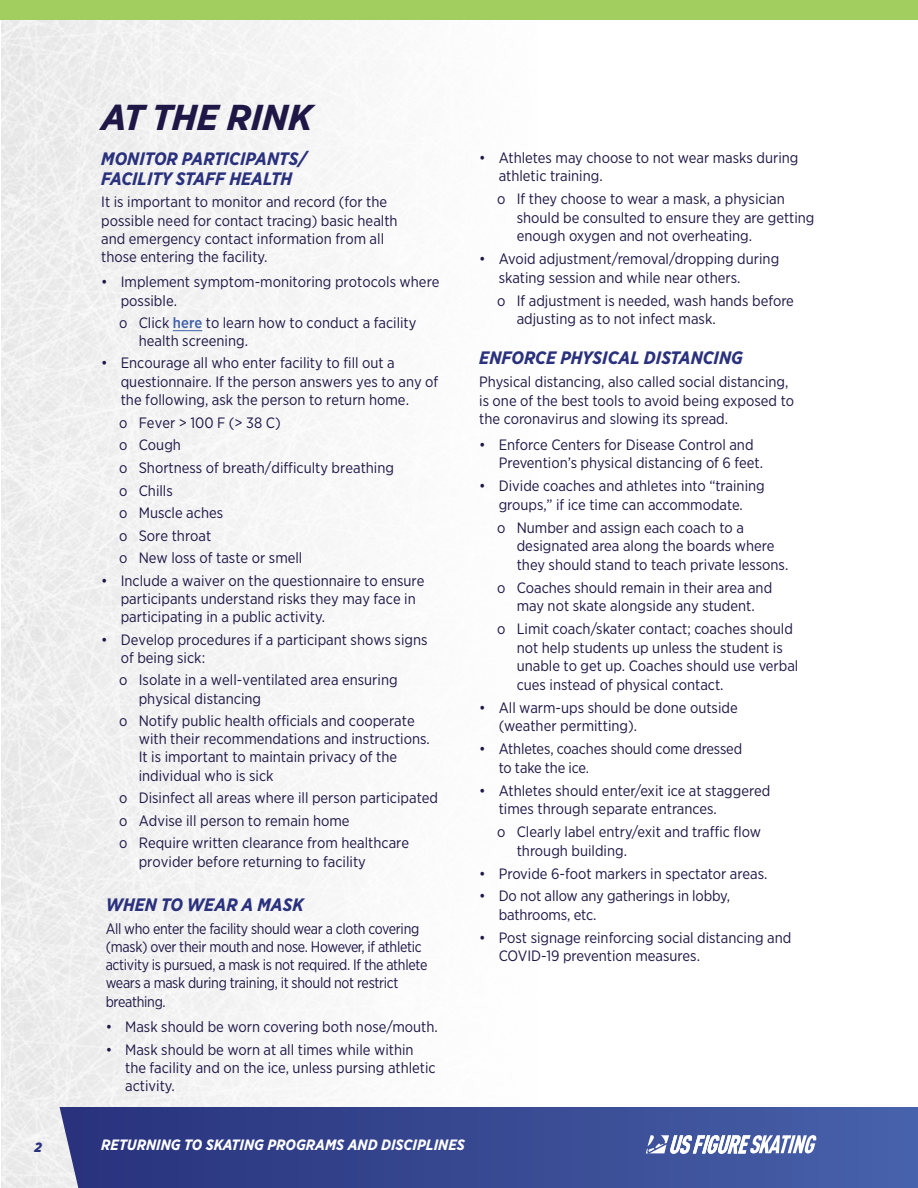
<style>
.page{position:relative;width:918px;height:1188px;background:#fff}
.page>*{position:absolute;margin:0;border:0;box-sizing:border-box;transform-origin:0 0}
.t1{font:italic 700 36px "Gotham Narrow";letter-spacing:-.01em;color:#1f1746;scale:1.08 1}
.t2{font:italic 700 18px/19.8px "Gotham Narrow";color:#2a317d}
.t3{font:15px/18.6px "Gotham Narrow";color:#1f1746}
.t4{font:15px/18.3px "Gotham Narrow";letter-spacing:-.02em;color:#1f1746;scale:.96 1}
.t5{font:15px/22.5px "Gotham Narrow";color:#1e1745}
.t6{font:italic 700 15px "Gotham Narrow";color:#fff}
.t7{font:italic 900 13.5px "Gotham Narrow";color:#2a317d}
.s1{font-weight:500;color:#4160aa}
.s2{color:#1f1746}
</style>
<div class="page">
<img style="left:2px;top:19px;width:643px;height:1169px">
<svg style="left:173px;top:330px;width:29px;height:1px"></svg>
<svg style="left:60px;top:1107px;width:858px;height:81px;background:#394a93"></svg>
<svg style="left:646px;top:1135px;width:170px;height:19px"></svg>
<div style="left:0;top:0;width:918px;height:19px;background:#a1ce5e"></div>
<h1 class="t1" style="left:101px;top:94px;width:197px">AT THE RINK</h1>
<p class="t2" style="left:101px;top:149px;width:207px">MONITOR PARTICIPANTS/<br>FACILITY STAFF HEALTH</p>
<p class="t3" style="left:101px;top:193px;width:298px">It is important to monitor and record (for the possible need for contact tracing) basic health and emergency contact information from all those entering the facility.</p>
<p class="t3" style="left:121px;top:272px;width:320px;text-indent:-20px">• Implement symptom-monitoring protocols where possible.</p>
<p class="t3" style="left:139px;top:313px;width:279px;line-height:18px;text-indent:-20px">o Click <span class="s1">here</span> to learn how to conduct a facility health screening.</p>
<p class="t3" style="left:121px;top:354px;width:319px;text-indent:-20px">• Encourage all who enter facility to fill out a questionnaire. If the person answers yes to any of the following, ask the person to return home.</p>
<p class="t3" style="left:119px;top:411px;width:276px;line-height:22.6px">o Fever &gt; 100 F (&gt; 38 C)<br>o Cough<br>o Shortness of breath/difficulty breathing o Chills<br>o Muscle aches<br>o Sore throat<br>o New loss of taste or smell</p>
<p class="t3" style="left:121px;top:571px;width:305px;text-indent:-20px">• Include a waiver on the questionnaire to ensure participants understand risks they may face in participating in a public activity.</p>
<p class="t3" style="left:121px;top:630px;width:308px;text-indent:-20px">• Develop procedures if a participant shows signs of being sick:</p>
<p class="t3" style="left:139px;top:671px;width:260px;text-indent:-19px">o Isolate in a well-ventilated area ensuring physical distancing</p>
<p class="t3" style="left:139px;top:711px;width:293px;line-height:18.1px;text-indent:-19px">o Notify public health officials and cooperate with their recommendations and instructions.<br>It is important to maintain privacy of the individual who is sick</p>
<p class="t5" style="left:119px;top:787px;width:320px"><span class="s2">o Disinfect all areas where ill person participated o</span> Advise ill person to remain home<br><span class="s2">o</span> Require written clearance from healthcare</p>
<p class="t5" style="left:139px;top:850px;width:229px">provider before returning to facility</p>
<p class="t2" style="left:106px;top:895px;width:199px">WHEN TO WEAR A MASK</p>
<p class="t4" style="left:106px;top:919px;width:337px">All who enter the facility should wear a cloth covering (mask) over their mouth and nose. However, if athletic activity is pursued, a mask is not required. If the athlete wears a mask during training, it should not restrict breathing.</p>
<p class="t3" style="left:106px;top:1017px;width:334px">• Mask should be worn covering both nose/mouth.</p>
<p class="t3" style="left:125px;top:1040px;width:312px;text-indent:-20px">• Mask should be worn at all times while within the facility and on the ice, unless pursing athletic activity.</p>
<p class="t3" style="left:499px;top:148px;width:301px;text-indent:-20px">• Athletes may choose to not wear masks during athletic training.</p>
<p class="t3" style="left:517px;top:189px;width:299px;text-indent:-20px">o If they choose to wear a mask, a physician should be consulted to ensure they are getting enough oxygen and not overheating.</p>
<p class="t3" style="left:499px;top:249px;width:282px;text-indent:-20px">• Avoid adjustment/removal/dropping during skating session and while near others.</p>
<p class="t3" style="left:517px;top:291px;width:279px;text-indent:-20px">o If adjustment is needed, wash hands before adjusting as to not infect mask.</p>
<p class="t2" style="left:479px;top:348px;width:265px">ENFORCE PHYSICAL DISTANCING</p>
<p class="t3" style="left:479px;top:372px;width:316px">Physical distancing, also called social distancing, is one of the best tools to avoid being exposed to the coronavirus and slowing its spread.</p>
<p class="t3" style="left:499px;top:435px;width:266px;text-indent:-20px">• Enforce Centers for Disease Control and<br>Prevention’s physical distancing of 6 feet.</p>
<p class="t3" style="left:479px;top:476px;width:287px;text-align:center">• Divide coaches and athletes into “training groups,” if ice time can accommodate.</p>
<p class="t3" style="left:517px;top:518px;width:273px;text-indent:-20px">o Number and assign each coach to a designated area along the boards where they should stand to teach private lessons.</p>
<p class="t3" style="left:497px;top:578px;width:277px;text-align:center">o Coaches should remain in their area and may not skate alongside any student.</p>
<p class="t3" style="left:517px;top:619px;width:283px;text-indent:-20px">o Limit coach/skater contact; coaches should not help students up unless the student is unable to get up. Coaches should use verbal cues instead of physical contact.</p>
<p class="t3" style="left:499px;top:698px;width:241px;text-indent:-20px">• All warm-ups should be done outside (weather permitting).</p>
<p class="t3" style="left:499px;top:739px;width:245px;text-indent:-20px">• Athletes, coaches should come dressed to take the ice.</p>
<p class="t3" style="left:499px;top:781px;width:273px;text-indent:-20px">• Athletes should enter/exit ice at staggered times through separate entrances.</p>
<p class="t3" style="left:517px;top:822px;width:246px;text-indent:-20px">o Clearly label entry/exit and traffic flow through building.</p>
<p class="t3" style="left:479px;top:864px;width:290px">• Provide 6-foot markers in spectator areas.</p>
<p class="t3" style="left:499px;top:887px;width:233px;text-indent:-20px">• Do not allow any gatherings in lobby, bathrooms, etc.</p>
<p class="t3" style="left:499px;top:928px;width:294px;text-indent:-20px">• Post signage reinforcing social distancing and<br>COVID-19 prevention measures.</p>
<p class="t7" style="left:35px;top:1138px;width:9px">2</p>
<p class="t6" style="left:101px;top:1136px;width:365px">RETURNING TO SKATING PROGRAMS AND DISCIPLINES</p>
</div>
